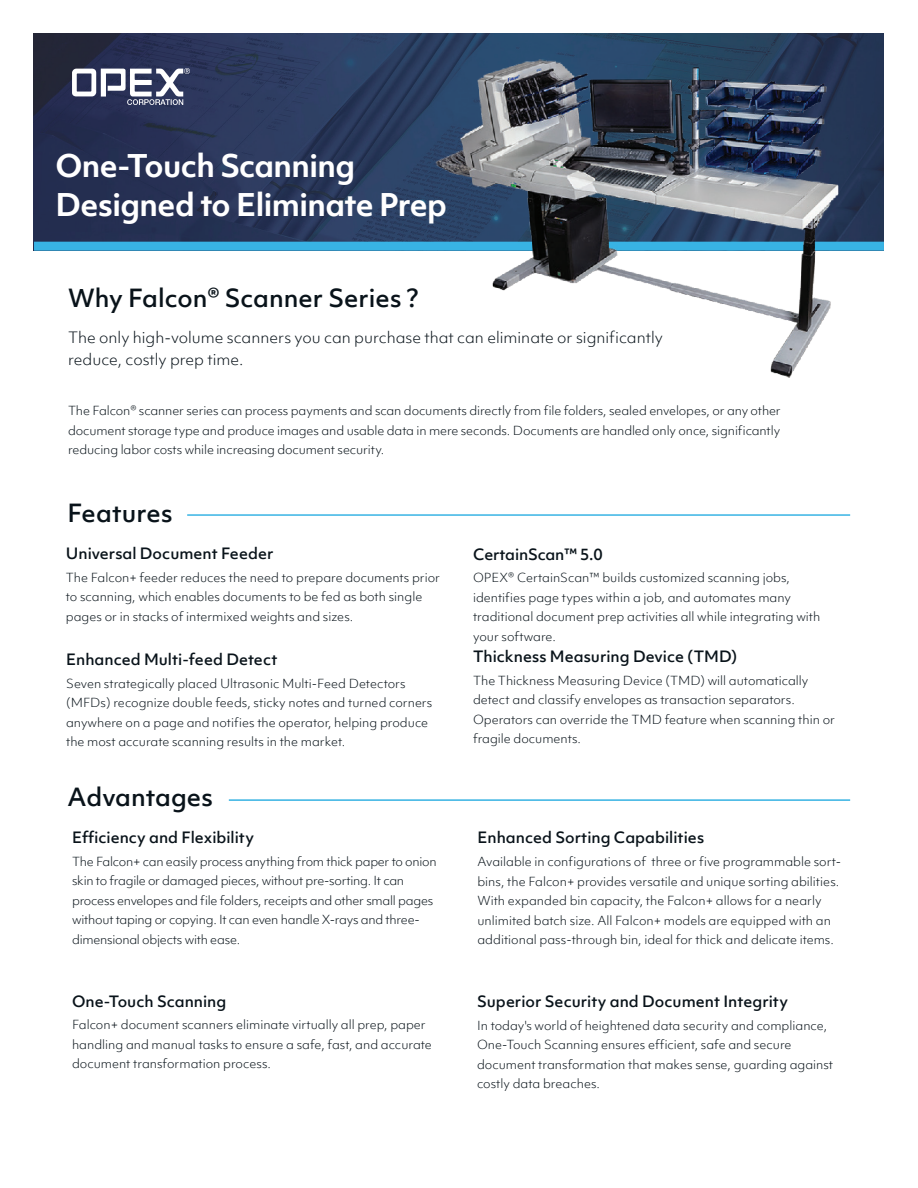
<style>
.page{position:relative;width:918px;height:1188px;background:#fff}
.page>*{position:absolute;margin:0;border:0;box-sizing:border-box;transform-origin:0 0}
.t1{font:700 30px/39px "Objektiv Mk 1";letter-spacing:-.02em;color:#fff}
.t2{font:500 24px "Objektiv Mk 1";color:#09131a}
.t3{font:500 15px "Objektiv Mk 1";color:#09131a}
.t4{font:300 15px/22.5px "Objektiv Mk 1";color:#09131a}
.t5{font:300 12px/19.5px "Objektiv Mk 1";color:#09131a}
.t6{font:300 12px/19.5px "Objektiv Mk 1";letter-spacing:-.02em;color:#09131a}
</style>
<div class="page">
<img style="left:34px;top:33px;width:850px;height:209px">
<div style="left:34px;top:242px;width:850px;height:9px;background:#38b3e4"></div>
<hr style="left:187px;top:514px;width:663px;height:2px;background:#38b3e4">
<hr style="left:229px;top:799px;width:621px;height:2px;background:#35b2e2">
<img style="left:347px;top:58px;width:537px;height:320px">
<img style="left:72px;top:68px;width:118px;height:36px">
<h1 class="t1" style="left:56px;top:146px;width:393px">One-Touch Scanning<br>Designed to Eliminate Prep</h1>
<h2 class="t2" style="left:68px;top:281px;width:352px">Why Falcon® Scanner Series ?</h2>
<p class="t4" style="left:68px;top:326px;width:596px">The only high-volume scanners you can purchase that can eliminate or significantly reduce, costly prep time.</p>
<p class="t5" style="left:68px;top:401px;width:714px;text-align:justify">The Falcon® scanner series can process payments and scan documents directly from file folders, sealed envelopes, or any other document storage type and produce images and usable data in mere seconds. Documents are handled only once, significantly reducing labor costs while increasing document security.</p>
<h2 class="t2" style="left:68px;top:497px;width:106px">Features</h2>
<p class="t3" style="left:66px;top:543px;width:209px">Universal Document Feeder</p>
<p class="t5" style="left:66px;top:567px;width:376px">The Falcon+ feeder reduces the need to prepare documents prior to scanning, which enables documents to be fed as both single pages or in stacks of intermixed weights and sizes.</p>
<p class="t3" style="left:66px;top:649px;width:213px">Enhanced Multi-feed Detect</p>
<p class="t5" style="left:66px;top:673px;width:368px">Seven strategically placed Ultrasonic Multi-Feed Detectors (MFDs) recognize double feeds, sticky notes and turned corners anywhere on a page and notifies the operator, helping produce the most accurate scanning results in the market.</p>
<h2 class="t2" style="left:68px;top:780px;width:147px">Advantages</h2>
<p class="t3" style="left:72px;top:827px;width:183px">Efficiency and Flexibility</p>
<p class="t6" style="left:72px;top:852px;width:366px">The Falcon+ can easily process anything from thick paper to onion skin to fragile or damaged pieces, without pre-sorting. It can process envelopes and file folders, receipts and other small pages without taping or copying. It can even handle X-rays and three&shy;dimensional objects with ease.</p>
<p class="t3" style="left:72px;top:991px;width:156px">One-Touch Scanning</p>
<p class="t5" style="left:72px;top:1015px;width:361px">Falcon+ document scanners eliminate virtually all prep, paper handling and manual tasks to ensure a safe, fast, and accurate document transformation process.</p>
<p class="t3" style="left:473px;top:543px;width:131px">CertainScan™ 5.0</p>
<p class="t5" style="left:473px;top:568px;width:349px">OPEX® CertainScan™ builds customized scanning jobs, identifies page types within a job, and automates many traditional document prep activities all while integrating with your software.</p>
<p class="t3" style="left:473px;top:646px;width:266px">Thickness Measuring Device (TMD)</p>
<p class="t5" style="left:473px;top:671px;width:363px">The Thickness Measuring Device (TMD) will automatically detect and classify envelopes as transaction separators.<br>Operators can override the TMD feature when scanning thin or fragile documents.</p>
<p class="t3" style="left:477px;top:827px;width:228px">Enhanced Sorting Capabilities</p>
<p class="t5" style="left:477px;top:852px;width:365px">Available in configurations of three or five programmable sort&shy;bins, the Falcon+ provides versatile and unique sorting abilities.<br>With expanded bin capacity, the Falcon+ allows for a nearly unlimited batch size. All Falcon+ models are equipped with an additional pass-through bin, ideal for thick and delicate items.</p>
<p class="t3" style="left:477px;top:991px;width:312px">Superior Security and Document Integrity</p>
<p class="t5" style="left:477px;top:1015px;width:358px">In today's world of heightened data security and compliance, One-Touch Scanning ensures efficient, safe and secure document transformation that makes sense, guarding against costly data breaches.</p>
</div>
